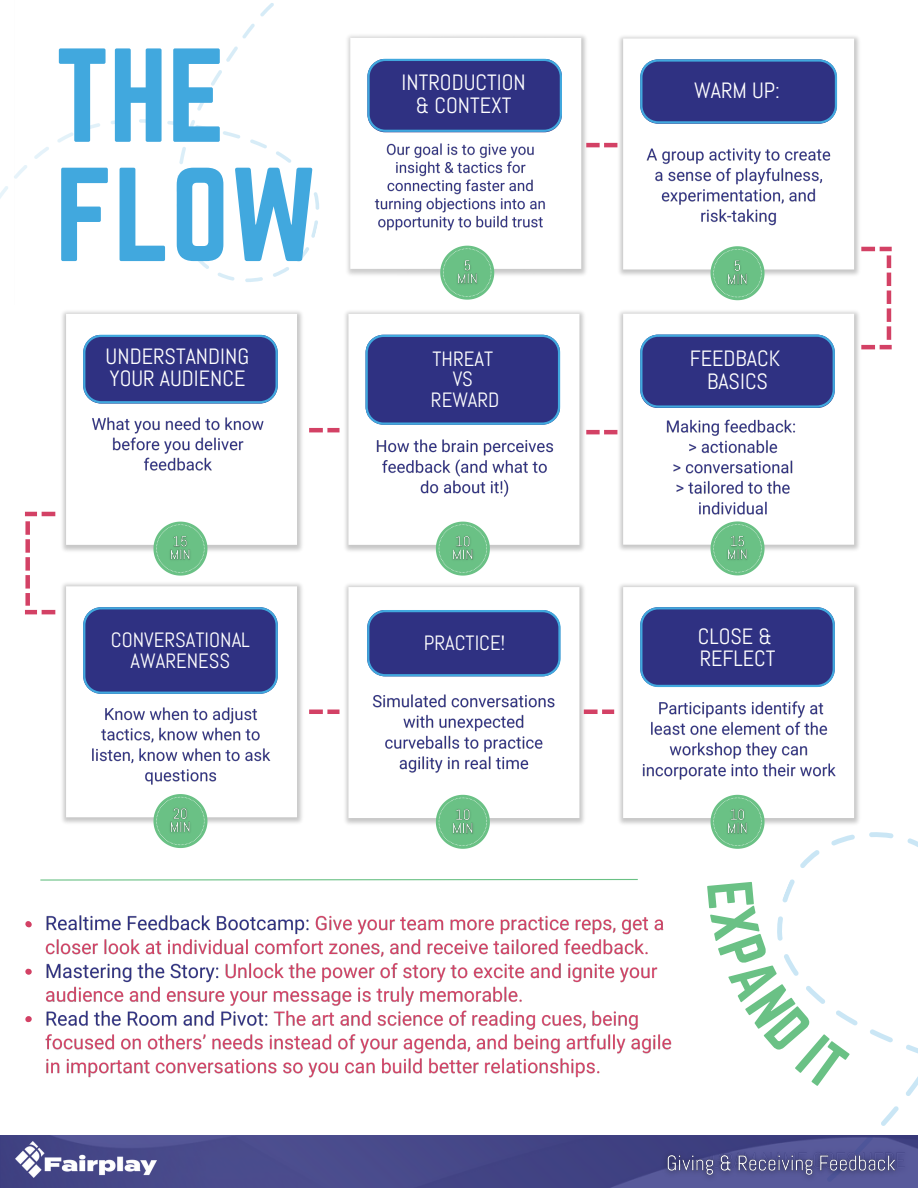
<style>
.page{position:relative;width:918px;height:1188px;background:#fff}
.page>*{position:absolute;margin:0;border:0;box-sizing:border-box;transform-origin:0 0}
.t1{font:116.7px "Norwester";color:#41a8de}
.t2{font:22.05px/22.5px "Abel";color:#fff;text-align:center}
.t3{font:20.7px "Abel";color:#fff}
</style>
<div class="page">
<svg style="left:789px;top:832px;width:129px;height:294px"></svg>
<img style="left:334px;top:584px;width:258px;height:241px">
<img style="left:609px;top:575px;width:250px;height:251px">
<img style="left:609px;top:311px;width:257px;height:242px">
<img style="left:52px;top:380px;width:250px;height:173px">
<svg style="left:62px;top:311px;width:240px;height:69px"></svg>
<img style="left:334px;top:311px;width:258px;height:240px">
<img style="left:0;top:3px;width:598px;height:279px">
<svg style="left:367px;top:59px;width:195px;height:73px;background:#343d8a"></svg>
<svg style="left:440px;top:246px;width:54px;height:54px"></svg>
<img style="left:609px;top:36px;width:257px;height:242px">
<svg style="left:640px;top:59px;width:197px;height:64px;background:#353f8c"></svg>
<svg style="left:711px;top:246px;width:54px;height:54px"></svg>
<svg style="left:586px;top:143px;width:31px;height:4px"></svg>
<svg style="left:586px;top:430px;width:31px;height:4px"></svg>
<svg style="left:640px;top:335px;width:195px;height:73px;background:#343d8a"></svg>
<svg style="left:711px;top:521px;width:54px;height:54px"></svg>
<svg style="left:83px;top:335px;width:195px;height:68px;background:#343d8b"></svg>
<svg style="left:366px;top:335px;width:194px;height:90px;background:#333b89"></svg>
<svg style="left:436px;top:522px;width:54px;height:54px"></svg>
<img style="left:90px;top:414px;width:176px;height:61px">
<img style="left:52px;top:583px;width:250px;height:243px">
<svg style="left:153px;top:522px;width:54px;height:54px"></svg>
<svg style="left:309px;top:428px;width:31px;height:4px"></svg>
<svg style="left:83px;top:607px;width:195px;height:87px;background:#343c8a"></svg>
<svg style="left:367px;top:610px;width:194px;height:66px;background:#353f8c"></svg>
<svg style="left:153px;top:794px;width:54px;height:54px"></svg>
<svg style="left:309px;top:710px;width:31px;height:4px"></svg>
<svg style="left:584px;top:710px;width:30px;height:4px"></svg>
<svg style="left:640px;top:607px;width:195px;height:80px;background:#343d8a"></svg>
<svg style="left:436px;top:795px;width:54px;height:54px"></svg>
<svg style="left:711px;top:795px;width:54px;height:54px"></svg>
<svg style="left:861px;top:247px;width:31px;height:102px"></svg>
<svg style="left:25px;top:512px;width:30px;height:102px"></svg>
<svg style="left:40px;top:879px;width:598px;height:2px"></svg>
<img style="left:374px;top:141px;width:173px;height:92px">
<img style="left:453px;top:255px;width:29px;height:34px">
<img style="left:724px;top:256px;width:29px;height:33px">
<img style="left:665px;top:416px;width:136px;height:102px">
<img style="left:724px;top:531px;width:29px;height:34px">
<img style="left:167px;top:531px;width:29px;height:34px">
<img style="left:376px;top:436px;width:179px;height:64px">
<img style="left:449px;top:531px;width:29px;height:34px">
<img style="left:90px;top:705px;width:183px;height:82px">
<img style="left:167px;top:804px;width:29px;height:33px">
<img style="left:449px;top:805px;width:29px;height:33px">
<img style="left:724px;top:805px;width:29px;height:33px">
<img style="left:25px;top:915px;width:647px;height:163px">
<img style="left:0;top:1135px;width:918px;height:53px">
<img style="left:16px;top:1142px;width:140px;height:36px">
<img style="left:659px;top:1146px;width:249px;height:40px">
<img style="left:645px;top:144px;width:188px;height:84px">
<img style="left:372px;top:692px;width:184px;height:83px">
<img style="left:641px;top:699px;width:197px;height:82px">
<svg style="left:777px;top:882px;width:73px;height:208px"></svg>
<p class="t1" style="left:55px;top:25px;width:172px">THE</p>
<p class="t1" style="left:55px;top:144px;width:264px">FLOW</p>
<p class="t2" style="left:106px;top:345px;width:145px">UNDERSTANDING</p>
<p class="t2" style="left:109px;top:367px;width:138px">YOUR AUDIENCE</p>
<p class="t3" style="left:111px;top:627px;width:141px">CONVERSATIONAL</p>
<p class="t3" style="left:131px;top:647px;width:101px">AWARENESS</p>
<p class="t2" style="left:402px;top:71px;width:126px">INTRODUCTION &amp; CONTEXT</p>
<p class="t2" style="left:694px;top:80px;width:87px">WARM UP:</p>
<p class="t3" style="left:433px;top:346px;width:62px">THREAT</p>
<p class="t3" style="left:453px;top:366px;width:22px">VS</p>
<p class="t3" style="left:431px;top:386px;width:70px">REWARD</p>
<p class="t2" style="left:690px;top:347px;width:92px">FEEDBACK</p>
<p class="t2" style="left:707px;top:370px;width:63px">BASICS</p>
<p class="t3" style="left:424px;top:630px;width:83px">PRACTICE!</p>
<p class="t2" style="left:698px;top:625px;width:76px">CLOSE &amp;</p>
<p class="t2" style="left:700px;top:648px;width:77px">REFLECT</p>
</div>
